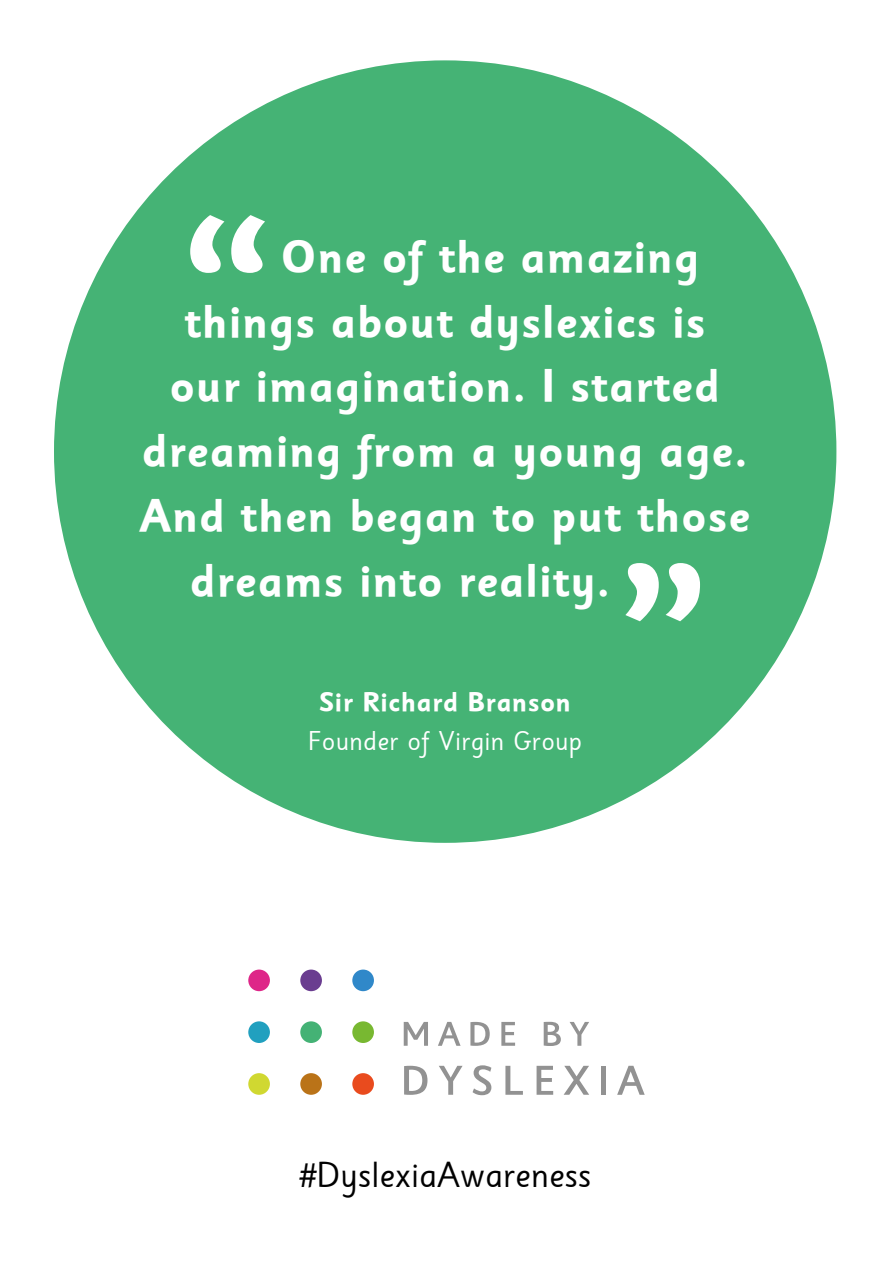
<style>
.page{position:relative;width:893px;height:1263px;background:#fff}
.page>*{position:absolute;margin:0;border:0;box-sizing:border-box;transform-origin:0 0}
.t1{font:700 45.6px/64.9px "Sassoon Sans";letter-spacing:.01em;color:#fff}
.t2{font:36px "Sassoon Sans";color:#000}
.t3{font:27px "Sassoon Sans";letter-spacing:.01em;color:#fff}
.t4{font:700 27px "Sassoon Sans";letter-spacing:.01em;color:#fff}
</style>
<div class="page">
<div style="left:54px;top:60px;width:782px;height:783px;background:#45b375;border-radius:50%"></div>
<svg style="left:190px;top:215px;width:75px;height:58px"></svg>
<svg style="left:625px;top:563px;width:75px;height:58px"></svg>
<svg style="left:404px;top:1022px;width:24px;height:24px"></svg>
<svg style="left:438px;top:1022px;width:23px;height:24px"></svg>
<svg style="left:470px;top:1022px;width:20px;height:24px"></svg>
<svg style="left:501px;top:1022px;width:14px;height:24px"></svg>
<svg style="left:544px;top:1022px;width:17px;height:24px"></svg>
<svg style="left:570px;top:1022px;width:19px;height:24px"></svg>
<svg style="left:404px;top:1066px;width:23px;height:29px"></svg>
<svg style="left:439px;top:1066px;width:24px;height:29px"></svg>
<svg style="left:473px;top:1065px;width:18px;height:30px"></svg>
<svg style="left:505px;top:1066px;width:18px;height:29px"></svg>
<svg style="left:537px;top:1066px;width:16px;height:29px"></svg>
<svg style="left:564px;top:1066px;width:25px;height:29px"></svg>
<div style="left:601px;top:1066px;width:5px;height:29px;background:#929292"></div>
<svg style="left:617px;top:1066px;width:28px;height:29px"></svg>
<div style="left:248px;top:969px;width:22px;height:22px;background:#de2688;border-radius:50%"></div>
<div style="left:248px;top:1021px;width:22px;height:22px;background:#21a0bf;border-radius:50%"></div>
<div style="left:248px;top:1073px;width:22px;height:22px;background:#d0d831;border-radius:50%"></div>
<div style="left:300px;top:969px;width:22px;height:22px;background:#6a3d90;border-radius:50%"></div>
<div style="left:300px;top:1021px;width:22px;height:22px;background:#44b275;border-radius:50%"></div>
<div style="left:300px;top:1073px;width:22px;height:22px;background:#ba7318;border-radius:50%"></div>
<div style="left:352px;top:969px;width:22px;height:22px;background:#3088c9;border-radius:50%"></div>
<div style="left:352px;top:1021px;width:22px;height:22px;background:#78b831;border-radius:50%"></div>
<div style="left:352px;top:1073px;width:22px;height:22px;background:#e94b1e;border-radius:50%"></div>
<p class="t1" style="left:280px;top:224px;width:421px">One of the amazing</p>
<p class="t1" style="left:184px;top:289px;width:523px">things about dyslexics is</p>
<p class="t1" style="left:170px;top:354px;width:552px">our imagination. I started</p>
<p class="t1" style="left:142px;top:419px;width:608px">dreaming from a young age.</p>
<p class="t1" style="left:190px;top:484px;width:562px;text-indent:-50px">And then began to put those dreams into reality.</p>
<p class="t4" style="left:319px;top:685px;width:253px">Sir Richard Branson</p>
<p class="t3" style="left:308px;top:725px;width:276px">Founder of Virgin Group</p>
<p class="t2" style="left:299px;top:1154px;width:294px">#DyslexiaAwareness</p>
</div>
